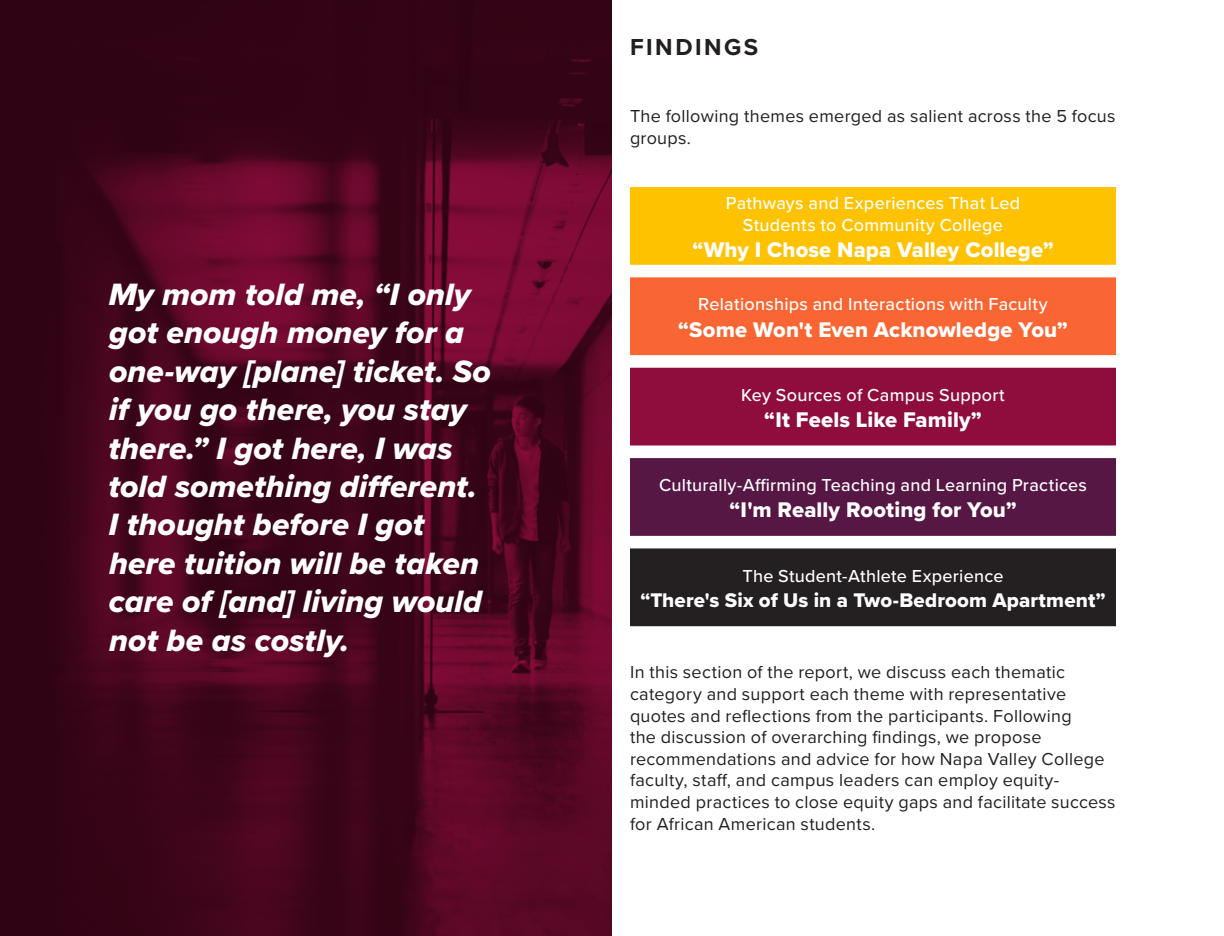
<style>
.page{position:relative;width:1224px;height:936px;background:#fff}
.page>*{position:absolute;margin:0;border:0;box-sizing:border-box;transform-origin:0 0}
.t1{font:32px/38.4px "Proxima Nova Extrabld It";color:#fff}
.t2{font:700 24px "Proxima Nova";letter-spacing:.105em;color:#231f20}
.t3{font:22px "Proxima Nova Extrabld";letter-spacing:.005em;color:#fff}
.t4{font:20.4px "Proxima Nova Extrabld";letter-spacing:.005em;color:#fff}
.t5{font:18px/21.6px "Proxima Nova";letter-spacing:.015em;color:#231f20}
.t6{font:500 18px/21.6px "Proxima Nova";letter-spacing:.015em;color:#fff;text-align:center}
</style>
<div class="page">
<div style="left:630px;top:187px;width:486px;height:78px;background:#ffc200"></div>
<div style="left:630px;top:277px;width:486px;height:78px;background:#fa6633"></div>
<div style="left:630px;top:368px;width:486px;height:77px;background:#8f0d3d"></div>
<div style="left:630px;top:458px;width:486px;height:78px;background:#571745"></div>
<div style="left:630px;top:548px;width:486px;height:78px;background:#241f21"></div>
<img style="left:0;top:0;width:612px;height:936px">
<p class="t1" style="left:108px;top:275px;width:384px">My mom told me, “I only got enough money for a one-way [plane] ticket. So if you go there, you stay there.” I got here, I was told something different.<br>I thought before I got here tuition will be taken care of [and] living would not be as costly.</p>
<p class="t2" style="left:630px;top:29px;width:130px">FINDINGS</p>
<p class="t5" style="left:630px;top:105px;width:487px">The following themes emerged as salient across the 5 focus groups.</p>
<p class="t6" style="left:726px;top:192px;width:296px">Pathways and Experiences That Led<br>Students to Community College</p>
<p class="t3" style="left:692px;top:233px;width:363px">“Why I Chose Napa Valley College”</p>
<p class="t6" style="left:698px;top:293px;width:351px">Relationships and Interactions with Faculty</p>
<p class="t3" style="left:678px;top:313px;width:391px">“Some Won't Even Acknowledge You”</p>
<p class="t6" style="left:741px;top:383px;width:265px">Key Sources of Campus Support</p>
<p class="t3" style="left:764px;top:403px;width:219px">“It Feels Like Family”</p>
<p class="t6" style="left:659px;top:473px;width:429px">Culturally-Affirming Teaching and Learning Practices</p>
<p class="t3" style="left:729px;top:494px;width:289px">“I'm Really Rooting for You”</p>
<p class="t6" style="left:743px;top:565px;width:262px">The Student-Athlete Experience</p>
<p class="t4" style="left:640px;top:585px;width:467px">“There's Six of Us in a Two-Bedroom Apartment”</p>
<p class="t5" style="left:630px;top:661px;width:487px">In this section of the report, we discuss each thematic category and support each theme with representative quotes and reflections from the participants. Following<br>the discussion of overarching findings, we propose recommendations and advice for how Napa Valley College faculty, staff, and campus leaders can employ equity&shy;minded practices to close equity gaps and facilitate success for African American students.</p>
</div>
